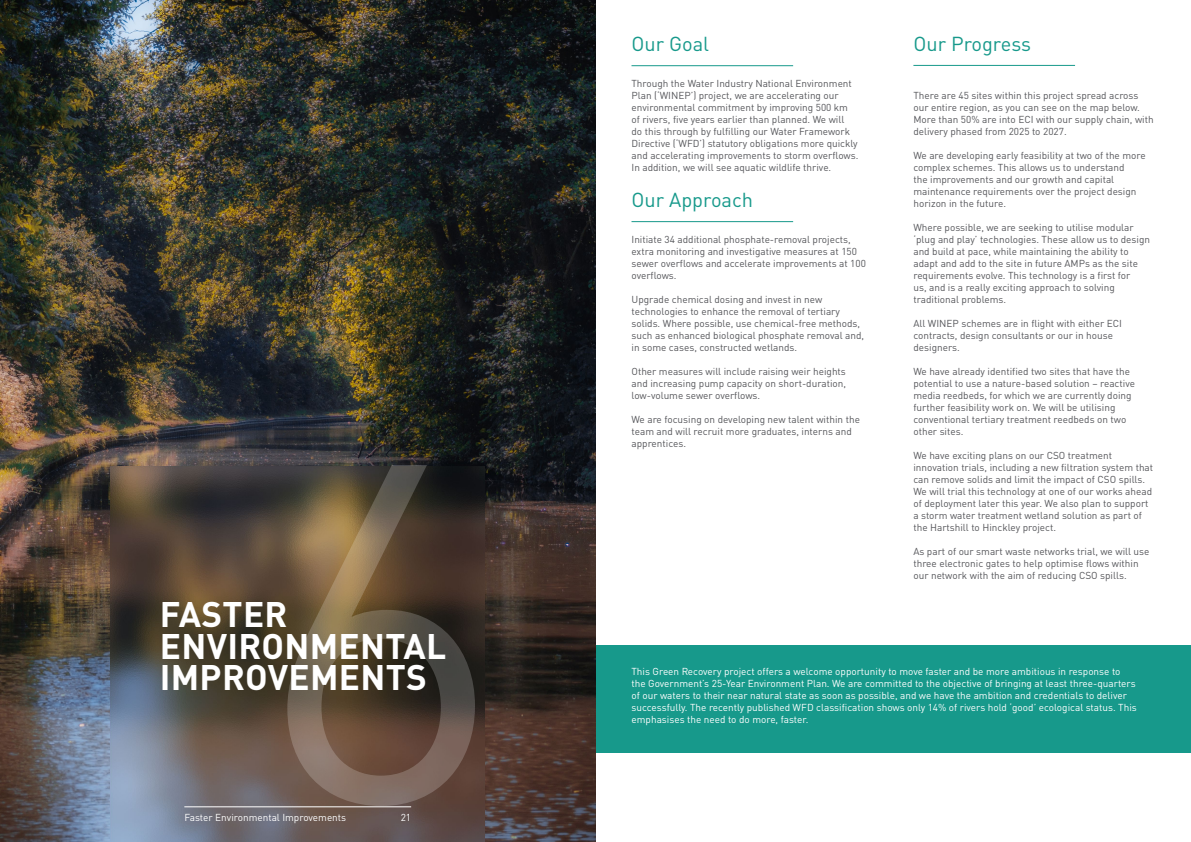
<style>
.page{position:relative;width:1191px;height:842px;background:#fff}
.page>*{position:absolute;margin:0;border:0;box-sizing:border-box;transform-origin:0 0}
.t1{font:700 35.1px/31.6px "DINOT";letter-spacing:.01em;color:#fff}
.t2{font:20px "DINOT";color:#17998b}
.t3{font:10px/12px "DINOT";color:#55565a}
.t4{font:10px/12px "DINOT";color:#fff}
</style>
<div class="page">
<div style="left:591px;top:645px;width:600px;height:107px;background:#17998b"></div>
<img style="left:0;top:0;width:595px;height:842px">
<img style="left:111px;top:467px;width:374px;height:375px">
<svg style="left:287px;top:465px;width:188px;height:341px"></svg>
<hr style="left:184px;top:806px;width:227px;height:1px;background:#fff">
<hr style="left:631px;top:65px;width:162px;height:1px;background:#17998b">
<hr style="left:631px;top:221px;width:162px;height:1px;background:#17998b">
<hr style="left:913px;top:65px;width:162px;height:1px;background:#17998b">
<h1 class="t1" style="left:160px;top:597px;width:288px">FASTER<br>ENVIRONMENTAL<br>IMPROVEMENTS</h1>
<p class="t4" style="left:184px;top:811px;width:163px">Faster Environmental Improvements</p>
<p class="t4" style="left:401px;top:811px;width:12px">21</p>
<h2 class="t2" style="left:631px;top:32px;width:79px">Our Goal</h2>
<p class="t3" style="left:631px;top:78px;width:228px">Through the Water Industry National Environment Plan (‘WINEP’) project, we are accelerating our environmental commitment by improving 500 km of rivers, five years earlier than planned. We will<br>do this through by fulfilling our Water Framework Directive (‘WFD’) statutory obligations more quickly and accelerating improvements to storm overflows.<br>In addition, we will see aquatic wildlife thrive.</p>
<h2 class="t2" style="left:631px;top:188px;width:123px">Our Approach</h2>
<p class="t3" style="left:631px;top:234px;width:236px">Initiate 34 additional phosphate-removal projects, extra monitoring and investigative measures at 150 sewer overflows and accelerate improvements at 100 overflows.</p>
<p class="t3" style="left:631px;top:294px;width:234px">Upgrade chemical dosing and invest in new technologies to enhance the removal of tertiary solids. Where possible, use chemical-free methods, such as enhanced biological phosphate removal and, in some cases, constructed wetlands.</p>
<p class="t3" style="left:631px;top:366px;width:216px;text-align:justify">Other measures will include raising weir heights and increasing pump capacity on short-duration, low-volume sewer overflows.</p>
<p class="t3" style="left:631px;top:414px;width:230px">We are focusing on developing new talent within the team and will recruit more graduates, interns and apprentices.</p>
<h2 class="t2" style="left:913px;top:32px;width:119px">Our Progress</h2>
<p class="t3" style="left:913px;top:90px;width:242px">There are 45 sites within this project spread across our entire region, as you can see on the map below.<br>More than 50% are into ECI with our supply chain, with delivery phased from 2025 to 2027.</p>
<p class="t3" style="left:913px;top:150px;width:234px">We are developing early feasibility at two of the more complex schemes. This allows us to understand<br>the improvements and our growth and capital maintenance requirements over the project design horizon in the future.</p>
<p class="t3" style="left:913px;top:222px;width:238px">Where possible, we are seeking to utilise modular ‘plug and play’ technologies. These allow us to design and build at pace, while maintaining the ability to adapt and add to the site in future AMPs as the site requirements evolve. This technology is a first for<br>us, and is a really exciting approach to solving traditional problems.</p>
<p class="t3" style="left:913px;top:318px;width:210px">All WINEP schemes are in flight with either ECI contracts, design consultants or our in house designers.</p>
<p class="t3" style="left:913px;top:366px;width:223px">We have already identified two sites that have the potential to use a nature-based solution – reactive media reedbeds, for which we are currently doing further feasibility work on. We will be utilising conventional tertiary treatment reedbeds on two other sites.</p>
<p class="t3" style="left:913px;top:450px;width:241px">We have exciting plans on our CSO treatment innovation trials, including a new filtration system that can remove solids and limit the impact of CSO spills.<br>We will trial this technology at one of our works ahead of deployment later this year. We also plan to support a storm water treatment wetland solution as part of the Hartshill to Hinckley project.</p>
<p class="t3" style="left:913px;top:546px;width:237px">As part of our smart waste networks trial, we will use three electronic gates to help optimise flows within our network with the aim of reducing CSO spills.</p>
<p class="t4" style="left:631px;top:665px;width:507px">This Green Recovery project offers a welcome opportunity to move faster and be more ambitious in response to the Government’s 25-Year Environment Plan. We are committed to the objective of bringing at least three-quarters of our waters to their near natural state as soon as possible, and we have the ambition and credentials to deliver successfully. The recently published WFD classification shows only 14% of rivers hold ‘good’ ecological status. This emphasises the need to do more, faster.</p>
</div>
